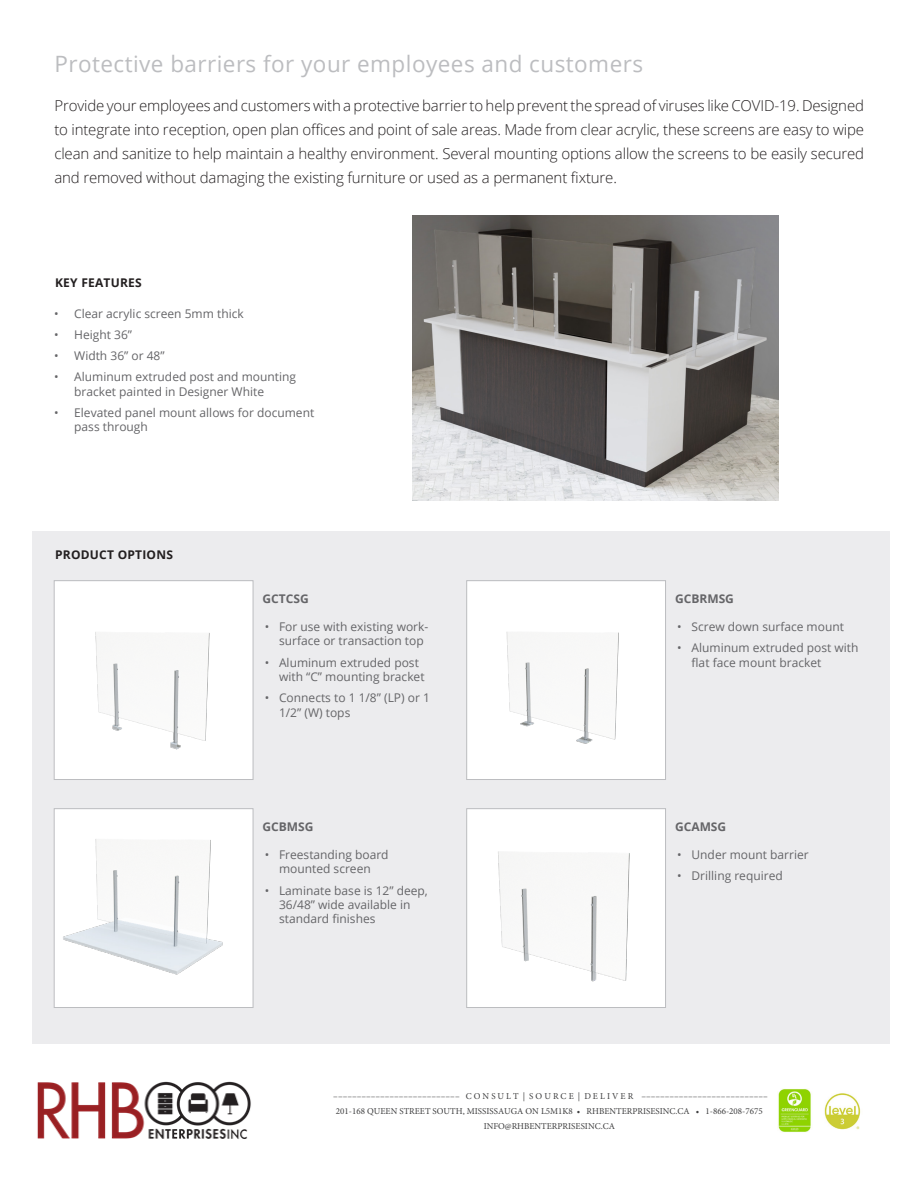
<style>
.page{position:relative;width:918px;height:1188px;background:#fff}
.page>*{position:absolute;margin:0;border:0;box-sizing:border-box;transform-origin:0 0}
.t1{font:22.5px "Open Sans";letter-spacing:.02em;color:#bcbdc0}
.t2{font:300 15px/24px "Open Sans";letter-spacing:-.01em;color:#231f20;text-align:justify}
.t3{font:12px/14.4px "Open Sans";color:#656568}
.t4{font:700 12px "Open Sans";letter-spacing:.02em;color:#231f20}
.t5{font:700 12px "Open Sans";color:#656568}
.t6{font:9px/15px "Minion Pro";color:#3e3e3f;text-align:center}
</style>
<div class="page">
<div style="left:32px;top:531px;width:858px;height:513px;background:#ececee"></div>
<div style="left:56px;top:582px;width:195px;height:196px;background:#fff"></div>
<div style="left:54px;top:580px;width:199px;height:200px;border:1px solid #bcbdc0"></div>
<img style="left:56px;top:810px;width:195px;height:196px">
<div style="left:54px;top:808px;width:199px;height:200px;border:1px solid #bcbdc0"></div>
<div style="left:469px;top:582px;width:195px;height:196px;background:#fff"></div>
<div style="left:467px;top:580px;width:199px;height:200px;border:1px solid #bcbdc0"></div>
<img style="left:469px;top:810px;width:195px;height:196px">
<div style="left:467px;top:808px;width:199px;height:200px;border:1px solid #bcbdc0"></div>
<img style="left:824px;top:1093px;width:37px;height:37px">
<img style="left:778px;top:1089px;width:33px;height:43px">
<img style="left:412px;top:215px;width:367px;height:285px">
<img style="left:37px;top:1081px;width:214px;height:58px">
<p class="t1" style="left:54px;top:48px;width:590px">Protective barriers for your employees and customers</p>
<p class="t2" style="left:54px;top:93px;width:811px">Provide your employees and customers with a protective barrier to help prevent the spread of viruses like COVID-19. Designed to integrate into reception, open plan offices and point of sale areas. Made from clear acrylic, these screens are easy to wipe clean and sanitize to help maintain a healthy environment. Several mounting options allow the screens to be easily secured and removed without damaging the existing furniture or used as a permanent fixture.</p>
<p class="t4" style="left:55px;top:274px;width:88px">KEY FEATURES</p>
<p class="t3" style="left:54px;top:306px;width:191px">• Clear acrylic screen 5mm thick</p>
<p class="t3" style="left:54px;top:327px;width:80px">• Height 36”</p>
<p class="t3" style="left:54px;top:348px;width:112px">• Width 36” or 48”</p>
<p class="t3" style="left:74px;top:369px;width:223px;text-indent:-20px">• Aluminum extruded post and mounting bracket painted in Designer White</p>
<p class="t3" style="left:74px;top:405px;width:242px;text-indent:-20px">• Elevated panel mount allows for document pass through</p>
<p class="t4" style="left:55px;top:546px;width:119px">PRODUCT OPTIONS</p>
<p class="t5" style="left:263px;top:590px;width:48px">GCTCSG</p>
<p class="t3" style="left:279px;top:619px;width:151px;text-indent:-14px">• For use with existing work&shy;surface or transaction top</p>
<p class="t3" style="left:279px;top:655px;width:147px;text-indent:-14px">• Aluminum extruded post with “C” mounting bracket</p>
<p class="t3" style="left:279px;top:690px;width:152px;text-indent:-14px">• Connects to 1 1/8” (LP) or 1<br>1/2” (W) tops</p>
<p class="t5" style="left:263px;top:818px;width:53px">GCBMSG</p>
<p class="t3" style="left:265px;top:847px;width:125px;text-align:center">• Freestanding board mounted screen</p>
<p class="t3" style="left:279px;top:883px;width:150px;text-indent:-14px">• Laminate base is 12” deep,<br>36/48” wide available in standard finishes</p>
<p class="t5" style="left:675px;top:590px;width:60px">GCBRMSG</p>
<p class="t3" style="left:677px;top:619px;width:168px">• Screw down surface mount</p>
<p class="t3" style="left:692px;top:640px;width:168px;text-indent:-14px">• Aluminum extruded post with flat face mount bracket</p>
<p class="t5" style="left:675px;top:818px;width:53px">GCAMSG</p>
<p class="t3" style="left:677px;top:847px;width:133px">• Under mount barrier</p>
<p class="t3" style="left:677px;top:868px;width:107px">• Drilling required</p>
<p class="t6" style="left:333px;top:1088px;width:436px">––––––––––––––––––––––––––– C O N S U L T | S O U R C E | D E L I V E R –––––––––––––––––––––––––––<br>201-168 QUEEN STREET SOUTH, MISSISSAUGA ON L5M1K8 • RHBENTERPRISESINC.CA • 1-866-208-7675<br>INFO@RHBENTERPRISESINC.CA</p>
</div>
